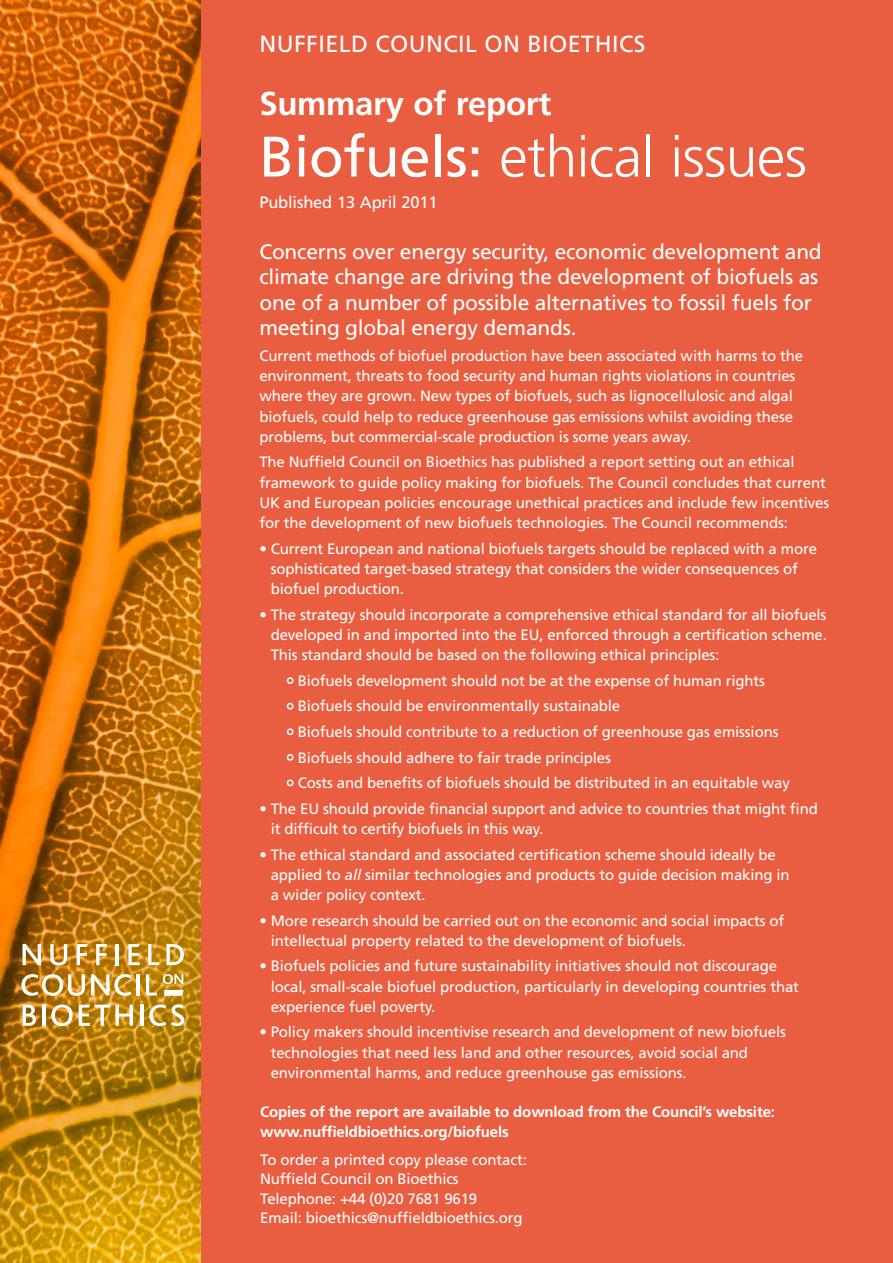
<style>
.page{position:relative;width:893px;height:1263px;background:#fff}
.page>*{position:absolute;margin:0;border:0;box-sizing:border-box;transform-origin:0 0}
.t1{font:300 57px "Frutiger";letter-spacing:-.01em;color:#fff}
.t2{font:700 33px "Frutiger";letter-spacing:-.01em;color:#fff}
.t3{font:23.4px "Frutiger";letter-spacing:.02em;color:#fff}
.t4{font:21px/25.5px "Frutiger";letter-spacing:-.01em;color:#fff}
.t5{font:16.5px "Frutiger";letter-spacing:-.01em;color:#fff}
.t6{font:15px/20.2px "Frutiger";letter-spacing:-.01em;color:#fff}
.t7{font:700 15px/19.5px "Frutiger";letter-spacing:-.01em;color:#fff}
.s1{font-weight:400}
.s2{font-style:italic}
</style>
<div class="page">
<div style="left:8px;top:0;width:885px;height:1263px;background:#e95e40"></div>
<div style="left:287px;top:677px;width:6px;height:7px;border:2px solid #fff;border-radius:50%"></div>
<svg style="left:287px;top:703px;width:6px;height:6px"></svg>
<div style="left:287px;top:728px;width:6px;height:7px;border:2px solid #fff;border-radius:50%"></div>
<div style="left:287px;top:754px;width:6px;height:7px;border:2px solid #fff;border-radius:50%"></div>
<div style="left:287px;top:779px;width:6px;height:7px;border:2px solid #fff;border-radius:50%"></div>
<img style="left:0;top:0;width:200px;height:1263px">
<svg style="left:23px;top:944px;width:18px;height:21px"></svg>
<svg style="left:50px;top:944px;width:17px;height:21px"></svg>
<svg style="left:77px;top:944px;width:11px;height:21px"></svg>
<svg style="left:96px;top:944px;width:11px;height:21px"></svg>
<hr style="left:116px;top:944px;width:3px;height:21px;background:#fff">
<svg style="left:128px;top:944px;width:12px;height:21px"></svg>
<svg style="left:148px;top:944px;width:11px;height:21px"></svg>
<svg style="left:166px;top:944px;width:18px;height:21px"></svg>
<svg style="left:21px;top:974px;width:64px;height:22px"></svg>
<svg style="left:91px;top:974px;width:40px;height:22px"></svg>
<hr style="left:137px;top:974px;width:3px;height:21px;background:#fff">
<svg style="left:146px;top:974px;width:11px;height:21px"></svg>
<svg style="left:23px;top:1005px;width:13px;height:21px"></svg>
<hr style="left:42px;top:1005px;width:3px;height:21px;background:#fff">
<svg style="left:51px;top:1004px;width:22px;height:22px"></svg>
<svg style="left:79px;top:1005px;width:54px;height:21px"></svg>
<hr style="left:140px;top:1005px;width:3px;height:21px;background:#fff">
<svg style="left:149px;top:1004px;width:35px;height:22px"></svg>
<svg style="left:163px;top:974px;width:20px;height:10px"></svg>
<svg style="left:164px;top:990px;width:20px;height:6px"></svg>
<h3 class="t3" style="left:259px;top:30px;width:166px">Nuffield Counc</h3>
<h3 class="t3" style="left:458px;top:30px;width:189px">il on Bioethics</h3>
<h2 class="t2" style="left:259px;top:84px;width:293px">Summary of report</h2>
<h1 class="t1" style="left:259px;top:125px;width:549px"><span class="s1">Biofuels:</span> ethical issues</h1>
<p class="t5" style="left:259px;top:193px;width:180px">Published 13 April 2011</p>
<h3 class="t4" style="left:259px;top:238px;width:564px">Concerns over energy security, economic development and climate change are driving the development of biofuels as one of a number of possible alternatives to fossil fuels for meeting global energy demands.</h3>
<p class="t6" style="left:259px;top:345px;width:545px">Current methods of biofuel production have been associated with harms to the environment, threats to food security and human rights violations in countries where they are grown. New types of biofuels, such as lignocellulosic and algal biofuels, could help to reduce greenhouse gas emissions whilst avoiding these problems, but commercial-scale production is some years away.</p>
<p class="t6" style="left:259px;top:452px;width:571px">The Nuffield Council on Bioethics has published a report setting out an ethical framework to guide policy making for biofuels. The Council concludes that current UK and European policies encourage unethical practices and include few incentives for the development of new biofuels technologies. The Council recommends:</p>
<p class="t6" style="left:271px;top:538px;width:548px;text-indent:-11px">• Current European and national biofuels targets should be replaced with a more sophisticated target-based strategy that considers the wider consequences of biofuel production.</p>
<p class="t6" style="left:271px;top:604px;width:558px;text-align:justify;text-indent:-11px">• The strategy should incorporate a comprehensive ethical standard for all biofuels developed in and imported into the EU, enforced through a certification scheme.<br>This standard should be based on the following ethical principles:</p>
<p class="t6" style="left:298px;top:668px;width:494px;line-height:25.5px">Biofuels development should not be at the expense of human rights Biofuels should be environmentally sustainable<br>Biofuels should contribute to a reduction of greenhouse gas emissions Biofuels should adhere to fair trade principles<br>Costs and benefits of biofuels should be distributed in an equitable way</p>
<p class="t6" style="left:271px;top:798px;width:549px;text-indent:-11px">• The EU should provide financial support and advice to countries that might find it difficult to certify biofuels in this way.</p>
<p class="t6" style="left:271px;top:844px;width:520px;text-indent:-11px">• The ethical standard and associated certification scheme should ideally be applied to <span class="s2">all</span> similar technologies and products to guide decision making in a wider policy context.</p>
<p class="t6" style="left:271px;top:910px;width:515px;text-indent:-11px">• More research should be carried out on the economic and social impacts of intellectual property related to the development of biofuels.</p>
<p class="t6" style="left:271px;top:956px;width:530px;text-indent:-11px">• Biofuels policies and future sustainability initiatives should not discourage local, small-scale biofuel production, particularly in developing countries that experience fuel poverty.</p>
<p class="t6" style="left:271px;top:1022px;width:517px;text-indent:-11px">• Policy makers should incentivise research and development of new biofuels technologies that need less land and other resources, avoid social and environmental harms, and reduce greenhouse gas emissions.</p>
<p class="t7" style="left:260px;top:1102px;width:516px">Copies of the report are available to download from the Council’s website: www.nuffieldbioethics.org/biofuels</p>
<p class="t6" style="left:260px;top:1150px;width:268px;line-height:19.5px">To order a printed copy please contact:<br>Nuffield Council on Bioethics Telephone: +44 (0)20 7681 9619<br>Email: bioethics@nuffieldbioethics.org</p>
</div>
